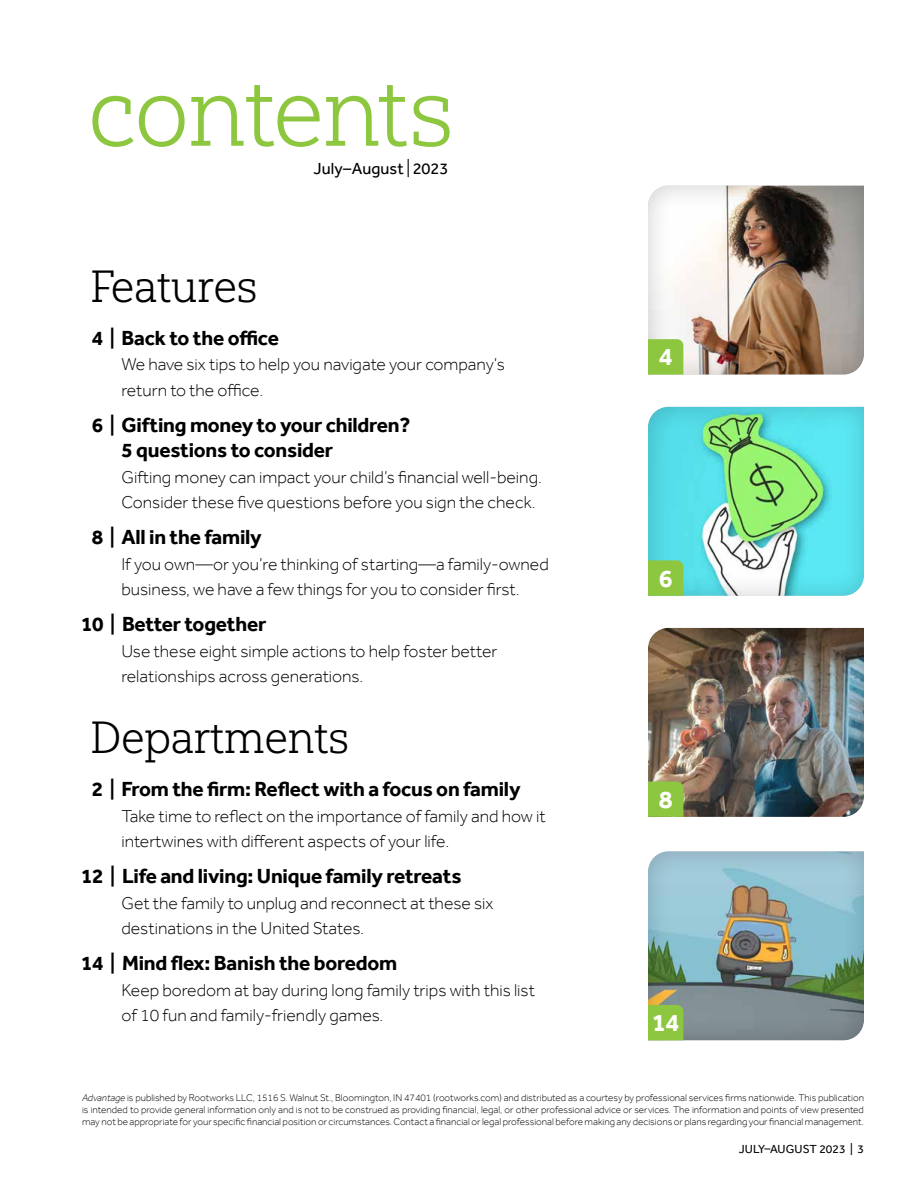
<style>
.page{position:relative;width:918px;height:1188px;background:#fff}
.page>*{position:absolute;margin:0;border:0;box-sizing:border-box;transform-origin:0 0}
.t1{font:97.5px "Yorkten Slab Nor Lig";letter-spacing:-.02em;color:#8dc63f}
.t2{font:45px "Yorkten Slab Nor Lig";letter-spacing:-.01em;color:#000}
.t3{font:700 25.5px "Effra";color:#fff}
.t4{font:700 21px/25.5px "Effra";letter-spacing:-.01em;color:#000}
.t5{font:300 17.7px/25.5px "Effra";color:#000}
.t6{font:16.5px "Effra";letter-spacing:.005em;color:#000}
.t7{font:12px "Effra";letter-spacing:.01em;color:#000}
.t8{font:300 10.05px/12px "Effra";color:#000;text-align:justify}
.s1{font-size:18.15px}
.s2{font-style:italic}
</style>
<div class="page">
<img style="left:648px;top:186px;width:216px;height:189px">
<img style="left:648px;top:407px;width:216px;height:189px">
<img style="left:648px;top:628px;width:216px;height:189px">
<img style="left:648px;top:851px;width:216px;height:189px">
<h1 class="t1" style="left:88px;top:56px;width:368px">contents</h1>
<p class="t6" style="left:314px;top:158px;width:136px">July–August <span class="s1">|</span> 2023</p>
<h2 class="t2" style="left:90px;top:260px;width:169px">Features</h2>
<p class="t4" style="left:92px;top:325px;width:189px">4 | Back to the office</p>
<p class="t5" style="left:121px;top:351px;width:385px">We have six tips to help you navigate your company’s return to the office.</p>
<p class="t4" style="left:121px;top:412px;width:291px;text-indent:-30px">6 | Gifting money to your children?<br>5 questions to consider</p>
<p class="t5" style="left:121px;top:464px;width:422px">Gifting money can impact your child’s financial well-being.<br>Consider these five questions before you sign the check.</p>
<p class="t4" style="left:92px;top:524px;width:172px">8 | All in the family</p>
<p class="t5" style="left:121px;top:551px;width:429px">If you own—or you’re thinking of starting—a family-owned business, we have a few things for you to consider first.</p>
<p class="t4" style="left:81px;top:611px;width:187px">10 | Better together</p>
<p class="t5" style="left:121px;top:638px;width:377px">Use these eight simple actions to help foster better relationships across generations.</p>
<h2 class="t2" style="left:90px;top:712px;width:261px">Departments</h2>
<p class="t4" style="left:92px;top:776px;width:430px">2 | From the firm: Reflect with a focus on family</p>
<p class="t5" style="left:121px;top:803px;width:426px">Take time to reflect on the importance of family and how it intertwines with different aspects of your life.</p>
<p class="t4" style="left:81px;top:863px;width:382px">12 | Life and living: Unique family retreats</p>
<p class="t5" style="left:121px;top:890px;width:374px">Get the family to unplug and reconnect at these six destinations in the United States.</p>
<p class="t4" style="left:81px;top:950px;width:318px">14 | Mind flex: Banish the boredom</p>
<p class="t5" style="left:121px;top:977px;width:415px">Keep boredom at bay during long family trips with this list of 10 fun and family-friendly games.</p>
<h3 class="t3" style="left:659px;top:342px;width:15px">4</h3>
<h3 class="t3" style="left:659px;top:563px;width:15px">6</h3>
<h3 class="t3" style="left:659px;top:784px;width:15px">8</h3>
<h3 class="t3" style="left:652px;top:1007px;width:29px">14</h3>
<p class="t8" style="left:82px;top:1091px;width:783px"><span class="s2">Advantage</span> is published by Rootworks LLC, 1516 S. Walnut St., Bloomington, IN 47401 (rootworks.com) and distributed as a courtesy by professional services firms nationwide. This publication is intended to provide general information only and is not to be construed as providing financial, legal, or other professional advice or services. The information and points of view presented may not be appropriate for your specific financial position or circumstances. Contact a financial or legal professional before making any decisions or plans regarding your financial management.</p>
<p class="t7" style="left:739px;top:1141px;width:127px">JULY–AUGUST 2023 | 3</p>
</div>
